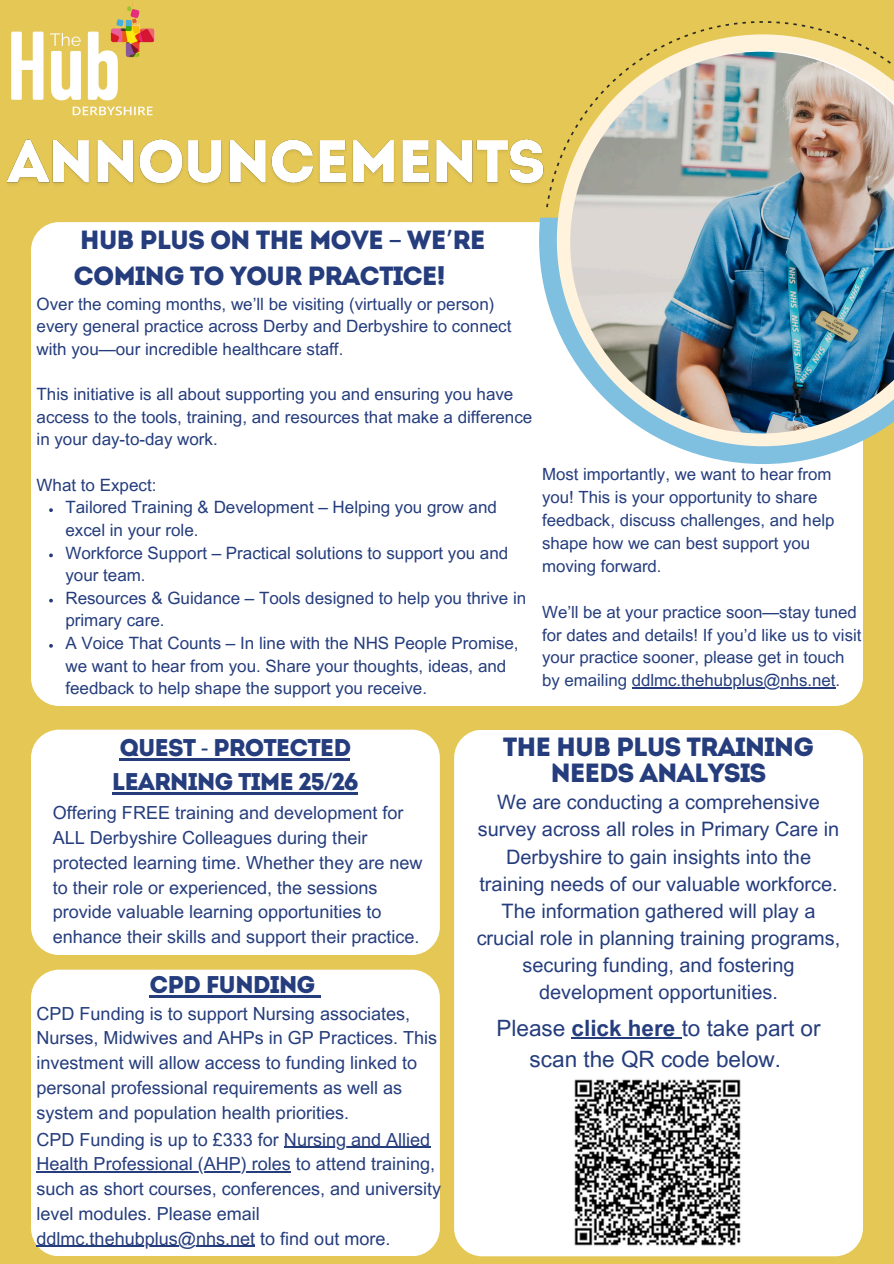
<style>
.page{position:relative;width:894px;height:1264px;background:#fff}
.page>*{position:absolute;margin:0;border:0;box-sizing:border-box;transform-origin:0 0}
.t1{font:26.25px/36px "Intro";letter-spacing:-.045em;color:#253d7d}
.t2{font:24.15px/33.8px "Intro";letter-spacing:-.045em;color:#253d7d;text-align:center}
.t3{font:22.5px/30.5px "Arial MT Pro";color:#253d7d;text-align:center}
.t4{font:19.95px/27px "Arial MT Pro";color:#253d7d;text-align:center}
.t5{font:18px/24.8px "Arial MT Pro";color:#253d7d}
.t6{font:16.95px/22.6px "Arial MT Pro";color:#253d7d}
.t7{font:16.8px/23px "Arial MT Pro";color:#253d7d}
.s1{font-family:"Noto Sans Gurmukhi"}
.s2{font-family:"Noto Sans"}
.s3{font-weight:700}
</style>
<div class="page">
<div style="left:0;top:0;width:893px;height:1263px;background:#e4c754"></div>
<div style="left:31px;top:222px;width:831px;height:484px;background:#fff;border-radius:28px"></div>
<svg style="left:539px;top:218px;width:324px;height:246px"></svg>
<svg style="left:556px;top:207px;width:321px;height:239px"></svg>
<svg style="left:546px;top:21px;width:329px;height:186px"></svg>
<img style="left:570px;top:52px;width:323px;height:381px">
<div style="left:454px;top:729px;width:408px;height:527px;background:#fff;border-radius:28px"></div>
<div style="left:31px;top:729px;width:408px;height:226px;background:#fff;border-radius:28px"></div>
<div style="left:31px;top:969px;width:408px;height:287px;background:#fff;border-radius:28px"></div>
<img style="left:11px;top:3px;width:144px;height:113px">
<img style="left:7px;top:136px;width:551px;height:62px">
<svg style="left:49px;top:508px;width:4px;height:4px"></svg>
<svg style="left:49px;top:553px;width:4px;height:4px"></svg>
<svg style="left:49px;top:598px;width:4px;height:4px"></svg>
<svg style="left:49px;top:644px;width:4px;height:3px"></svg>
<hr style="left:631px;top:687px;width:204px;height:2px;background:#253d7d">
<hr style="left:119px;top:758px;width:231px;height:2px;background:#253d7d">
<hr style="left:112px;top:792px;width:246px;height:2px;background:#253d7d">
<img style="left:574px;top:1079px;width:167px;height:167px">
<hr style="left:571px;top:1037px;width:110px;height:1px;background:#253d7d">
<hr style="left:149px;top:995px;width:165px;height:2px;background:#253d7d">
<svg style="left:314px;top:995px;width:6px;height:2px"></svg>
<hr style="left:284px;top:1146px;width:146px;height:1px;background:#253d7d">
<hr style="left:37px;top:1171px;width:254px;height:1px;background:#253d7d">
<hr style="left:37px;top:1245px;width:218px;height:1px;background:#253d7d">
<p class="t1" style="left:74px;top:225px;width:413px">HUB PLUS ON THE MOVE <span class="s1">–</span> WE<span class="s1">’</span>RE<br>COMING TO YOUR PRACTICE!</p>
<p class="t6" style="left:37px;top:294px;width:476px">Over the coming months, we’ll be visiting (virtually or person) every general practice across Derby and Derbyshire to connect with you—our incredible healthcare staff.</p>
<p class="t6" style="left:37px;top:385px;width:497px">This initiative is all about supporting you and ensuring you have access to the tools, training, and resources that make a difference in your day-to-day work.</p>
<p class="t6" style="left:37px;top:475px;width:121px">What to Expect:</p>
<p class="t6" style="left:65px;top:498px;width:433px">Tailored Training &amp; Development – Helping you grow and excel in your role.</p>
<p class="t6" style="left:65px;top:543px;width:444px">Workforce Support – Practical solutions to support you and your team.</p>
<p class="t6" style="left:65px;top:588px;width:462px">Resources &amp; Guidance – Tools designed to help you thrive in primary care.</p>
<p class="t6" style="left:65px;top:634px;width:454px">A Voice That Counts – In line with the NHS People Promise, we want to hear from you. Share your thoughts, ideas, and feedback to help shape the support you receive.</p>
<p class="t1" style="left:503px;top:736px;width:312px;line-height:26px;text-align:center">THE HUB PLUS TRAINING<br>NEEDS ANALYSIS</p>
<p class="t7" style="left:542px;top:464px;width:293px">Most importantly, we want to hear from you! This is your opportunity to share feedback, discuss challenges, and help shape how we can best support you moving forward.</p>
<h2 class="t7" style="left:542px;top:602px;width:321px">We’ll be at your practice soon—stay tuned for dates and details! If you’d like us to visit your practice sooner, please get in touch by emailing ddlmc.thehubplus@nhs.net.</h2>
<h2 class="t2" style="left:112px;top:733px;width:248px">QUEST <span class="s2">-</span> PROTECTED<br>LEARNING TIME 25<span class="s2">/</span>26</h2>
<p class="t5" style="left:53px;top:802px;width:371px">Offering FREE training and development for ALL Derbyshire Colleagues during their protected learning time. Whether they are new to their role or experienced, the sessions provide valuable learning opportunities to enhance their skills and support their practice.</p>
<p class="t2" style="left:149px;top:969px;width:168px">CPD FUNDING</p>
<h2 class="t5" style="left:37px;top:1003px;width:402px">CPD Funding is to support Nursing associates, Nurses, Midwives and AHPs in GP Practices. This investment will allow access to funding linked to personal professional requirements as well as system and population health priorities.</h2>
<h2 class="t5" style="left:37px;top:1129px;width:395px">CPD Funding is up to £333 for Nursing and Allied</h2>
<h4 class="t5" style="left:37px;top:1153px;width:406px">Health Professional (AHP) roles to attend training, such as short courses, conferences, and university level modules. Please email</h4>
<p class="t5" style="left:37px;top:1228px;width:355px">ddlmc.thehubplus@nhs.net to find out more.</p>
<h4 class="t4" style="left:476px;top:791px;width:365px">We are conducting a comprehensive survey across all roles in Primary Care in Derbyshire to gain insights into the training needs of our valuable workforce.<br>The information gathered will play a crucial role in planning training programs, securing funding, and fostering development opportunities.</h4>
<h3 class="t3" style="left:496px;top:1015px;width:325px">Please <span class="s3">click here</span> to take part or scan the QR code below.</h3>
</div>
